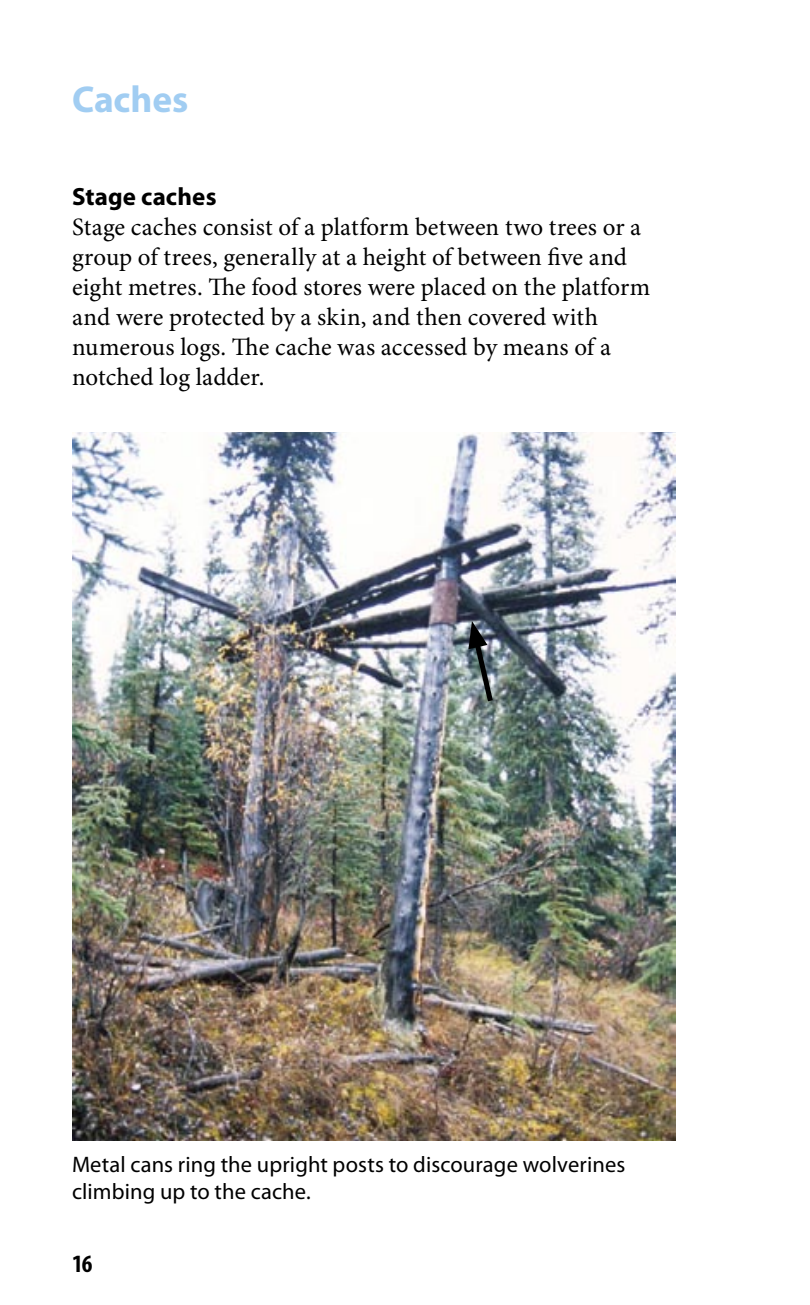
<style>
.page{position:relative;width:810px;height:1305px;background:#fff}
.page>*{position:absolute;margin:0;border:0;box-sizing:border-box;transform-origin:0 0}
.t1{font:700 37.5px "Myriad Pro";letter-spacing:-.005em;color:#a1cdf2}
.t2{font:25px/30px "Minion Pro";letter-spacing:.005em;color:#000}
.t3{font:700 25px "Myriad Pro";letter-spacing:.005em;color:#000}
.t4{font:700 condensed 25px "Myriad Pro";color:#000}
.t5{font:22.5px/27.5px "Myriad Pro";letter-spacing:.005em;color:#000}
</style>
<div class="page">
<img style="left:72px;top:432px;width:603px;height:709px">
<svg style="left:462px;top:619px;width:34px;height:88px;background:#6b777d"></svg>
<h1 class="t1" style="left:72px;top:79px;width:118px">Caches</h1>
<p class="t3" style="left:72px;top:183px;width:146px">Stage caches</p>
<p class="t2" style="left:72px;top:213px;width:580px">Stage caches consist of a platform between two trees or a group of trees, generally at a height of between five and eight metres. The food stores were placed on the platform and were protected by a skin, and then covered with numerous logs. The cache was accessed by means of a notched log ladder.</p>
<p class="t5" style="left:72px;top:1151px;width:555px">Metal cans ring the upright posts to discourage wolverines climbing up to the cache.</p>
<p class="t4" style="left:72px;top:1250px;width:22px">16</p>
</div>
